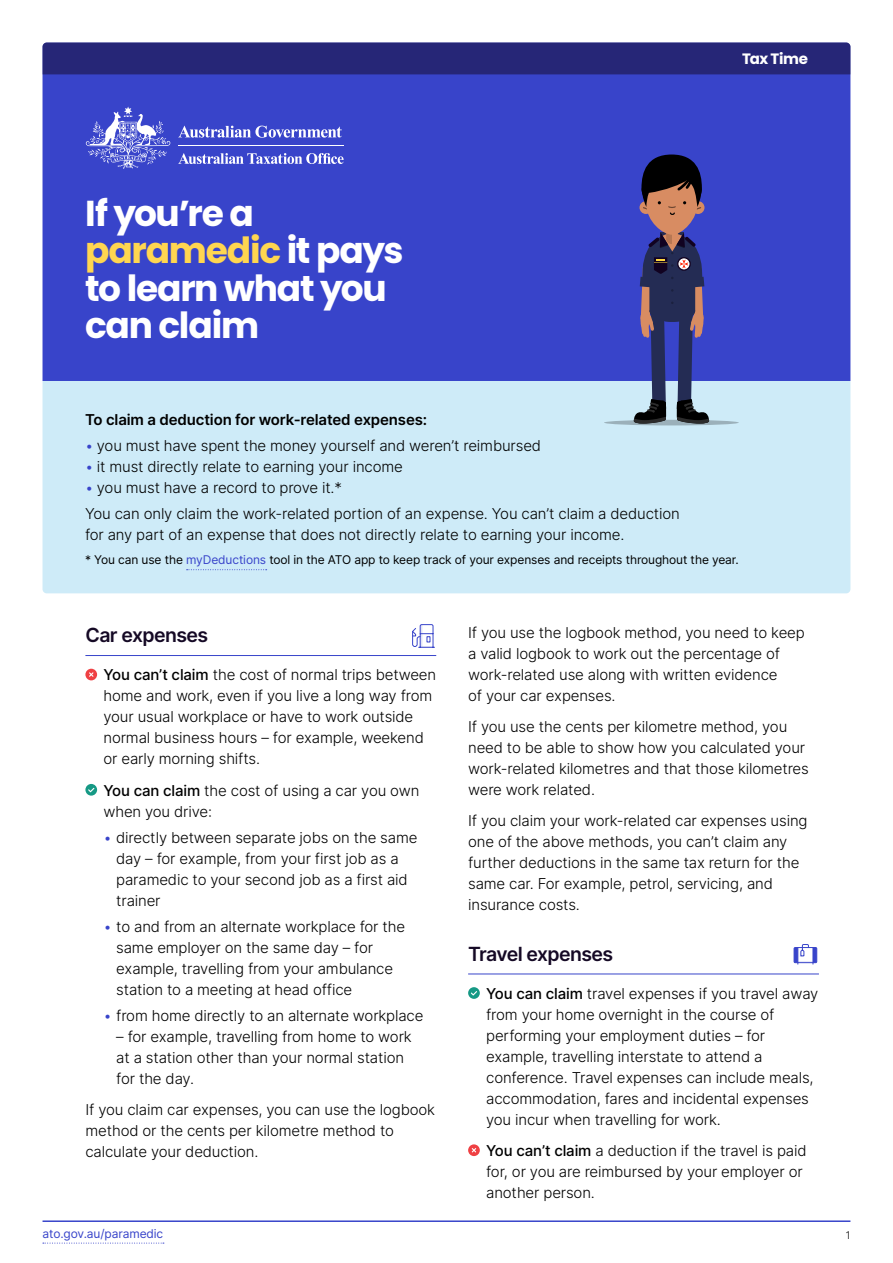
<style>
.page{position:relative;width:893px;height:1263px;background:#fff}
.page>*{position:absolute;margin:0;border:0;box-sizing:border-box;transform-origin:0 0}
.h2_occupations{font:700 36px/37.5px "Poppins";letter-spacing:-.035em;color:#fff}
.h3_rule_under__icon{font:600 19.5px "Inter";letter-spacing:-.03em;color:#150925}
.p_icon{font:300 15px/21px "Inter";letter-spacing:-.01em;color:#000}
.t1{font:600 15px "Inter";letter-spacing:-.01em;color:#000}
.h1_factsheet_header{font:700 15px "Poppins";letter-spacing:-.025em;color:#fff}
.p_note{font:12px "Inter";letter-spacing:-.01em;color:#000}
.t2{font:12px "Inter";letter-spacing:-.01em;color:#3844ca}
.t3{font:300 10.5px "Inter";color:#000}
.s1{color:#ffd650}
.s2{color:#3844ca}
.s3{font-weight:500}
</style>
<div class="page">
<hr style="left:43px;top:1220px;width:807px;height:2px;background:#3844ca">
<div style="left:43px;top:74px;width:807px;height:307px;background:#3844ca"></div>
<svg style="left:178px;top:126px;width:164px;height:12px"></svg>
<svg style="left:86px;top:107px;width:84px;height:62px;background:#666fd6"></svg>
<hr style="left:178px;top:145px;width:166px;height:1px;background:#fff">
<svg style="left:178px;top:153px;width:166px;height:11px"></svg>
<div style="left:43px;top:43px;width:807px;height:31px;background:#262677"></div>
<svg style="left:43px;top:1243px;width:121px;height:1px"></svg>
<div style="left:43px;top:381px;width:807px;height:212px;background:#ceebf8"></div>
<svg style="left:187px;top:569px;width:80px;height:1px"></svg>
<hr style="left:85px;top:655px;width:351px;height:1px;background:#3844ca">
<svg style="left:412px;top:624px;width:23px;height:24px"></svg>
<div style="left:85px;top:669px;width:12px;height:11px;background:#ef4043;border-radius:50%"></div>
<svg style="left:89px;top:672px;width:5px;height:5px"></svg>
<svg style="left:85px;top:784px;width:12px;height:12px"></svg>
<svg style="left:88px;top:788px;width:6px;height:4px"></svg>
<hr style="left:468px;top:973px;width:351px;height:1px;background:#3844ca">
<svg style="left:794px;top:944px;width:23px;height:21px"></svg>
<div style="left:468px;top:987px;width:12px;height:12px;background:#169985;border-radius:50%"></div>
<svg style="left:471px;top:991px;width:6px;height:4px"></svg>
<svg style="left:468px;top:1144px;width:12px;height:12px"></svg>
<svg style="left:472px;top:1148px;width:4px;height:4px"></svg>
<svg style="left:604px;top:420px;width:135px;height:5px"></svg>
<div style="left:641px;top:155px;width:61px;height:70px;background:#000;border-radius:50%"></div>
<svg style="left:630px;top:161px;width:84px;height:263px;background:#504e84"></svg>
<h1 class="h1_factsheet_header" style="left:742px;top:50px;width:67px">Tax Time</h1>
<h2 class="h2_occupations" style="left:85px;top:195px;width:320px">If you’re a <span class="s1">paramedic</span> it pays to learn what you can claim</h2>
<p class="t1" style="left:85px;top:408px;width:344px">To claim a deduction for work‑related expenses:</p>
<p class="p_icon" style="left:85px;top:435px;width:458px"><span class="s2">•</span> you must have spent the money yourself and weren’t reimbursed</p>
<p class="p_icon" style="left:85px;top:456px;width:319px"><span class="s2">•</span> it must directly relate to earning your income</p>
<p class="p_icon" style="left:85px;top:477px;width:258px"><span class="s2">•</span> you must have a record to prove it.*</p>
<p class="p_icon" style="left:85px;top:503px;width:596px">You can only claim the work‑related portion of an expense. You can’t claim a deduction for any part of an expense that does not directly relate to earning your income.</p>
<p class="p_note" style="left:85px;top:551px;width:655px">* You can use the <span class="s2">myDeductions</span> tool in the ATO app to keep track of your expenses and receipts throughout the year.</p>
<h3 class="h3_rule_under__icon" style="left:85px;top:621px;width:124px">Car expenses</h3>
<p class="p_icon" style="left:103px;top:664px;width:334px"><span class="s3">You can’t claim</span> the cost of normal trips between home and work, even if you live a long way from your usual workplace or have to work outside normal business hours – for example, weekend or early morning shifts.</p>
<p class="p_icon" style="left:103px;top:779px;width:317px"><span class="s3">You can claim</span> the cost of using a car you own when you drive:</p>
<p class="p_icon" style="left:116px;top:826px;width:303px;text-indent:-13px"><span class="s2">•</span> directly between separate jobs on the same day – for example, from your first job as a paramedic to your second job as a first aid trainer</p>
<p class="p_icon" style="left:116px;top:916px;width:290px;text-indent:-13px"><span class="s2">•</span> to and from an alternate workplace for the same employer on the same day – for example, travelling from your ambulance station to a meeting at head office</p>
<p class="p_icon" style="left:103px;top:1005px;width:321px"><span class="s2">•</span> from home directly to an alternate workplace</p>
<p class="p_icon" style="left:116px;top:1026px;width:297px">– for example, travelling from home to work at a station other than your normal station for the day.</p>
<p class="p_icon" style="left:85px;top:1099px;width:351px">If you claim car expenses, you can use the logbook method or the cents per kilometre method to calculate your deduction.</p>
<p class="t2" style="left:43px;top:1225px;width:122px">ato.gov.au/paramedic</p>
<p class="p_icon" style="left:468px;top:622px;width:338px">If you use the logbook method, you need to keep a valid logbook to work out the percentage of work-related use along with written evidence<br>of your car expenses.</p>
<p class="p_icon" style="left:468px;top:716px;width:342px">If you use the cents per kilometre method, you need to be able to show how you calculated your work-related kilometres and that those kilometres were work related.</p>
<p class="p_icon" style="left:468px;top:810px;width:341px">If you claim your work-related car expenses using one of the above methods, you can’t claim any further deductions in the same tax return for the same car. For example, petrol, servicing, and insurance costs.</p>
<h3 class="h3_rule_under__icon" style="left:468px;top:939px;width:147px">Travel expenses</h3>
<p class="p_icon" style="left:486px;top:983px;width:334px"><span class="s3">You can claim</span> travel expenses if you travel away from your home overnight in the course of performing your employment duties – for example, travelling interstate to attend a conference. Travel expenses can include meals, accommodation, fares and incidental expenses you incur when travelling for work.</p>
<p class="p_icon" style="left:486px;top:1140px;width:322px"><span class="s3">You can’t claim</span> a deduction if the travel is paid for, or you are reimbursed by your employer or another person.</p>
<p class="t3" style="left:846px;top:1228px;width:6px">1</p>
</div>
